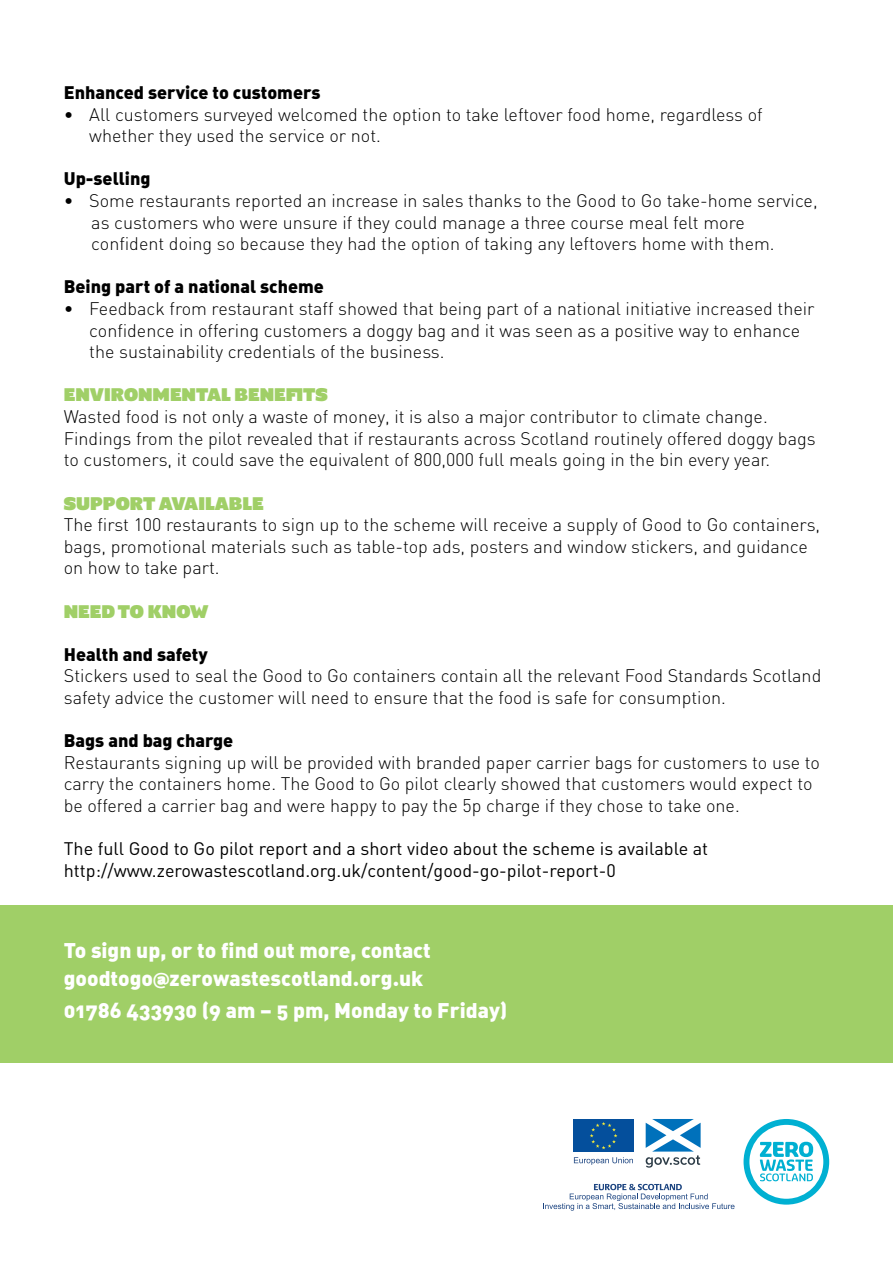
<style>
.page{position:relative;width:893px;height:1263px;background:#fff}
.page>*{position:absolute;margin:0;border:0;box-sizing:border-box;transform-origin:0 0}
.t1{font:21px/27.8px "DIN Black Alternate";color:#fff}
.t2{font:300 18px/21.6px "DIN";color:#000}
.t3{font:18px/21.6px "DIN";color:#000}
.t4{font:18px "DIN Black Alternate";color:#000}
.t5{font:18px "Shire Derbyshire";color:#a0cf67}
.s1{font-family:"Shire Shropshire"}
</style>
<div class="page">
<div style="left:0;top:906px;width:893px;height:157px;background:#a0cf67"></div>
<svg style="left:743px;top:1119px;width:86px;height:85px"></svg>
<div style="left:573px;top:1119px;width:61px;height:33px;background:#044f9c"></div>
<svg style="left:590px;top:1122px;width:27px;height:27px"></svg>
<svg style="left:574px;top:1157px;width:59px;height:8px"></svg>
<svg style="left:646px;top:1119px;width:55px;height:49px"></svg>
<svg style="left:543px;top:1184px;width:191px;height:27px"></svg>
<p class="t4" style="left:64px;top:80px;width:258px">Enhanced service to customers</p>
<p class="t2" style="left:89px;top:103px;width:675px;text-indent:-26px">• All customers surveyed welcomed the option to take leftover food home, regardless of whether they used the service or not.</p>
<p class="t4" style="left:64px;top:167px;width:88px">Up-selling</p>
<p class="t2" style="left:91px;top:190px;width:728px;text-indent:-28px">• Some restaurants reported an increase in sales thanks to the Good to Go take-home service, as customers who were unsure if they could manage a three course meal felt more confident doing so because they had the option of taking any leftovers home with them.</p>
<p class="t4" style="left:64px;top:275px;width:262px">Being part of a national scheme</p>
<p class="t2" style="left:89px;top:298px;width:727px;text-indent:-26px">• Feedback from restaurant staff showed that being part of a national initiative increased their confidence in offering customers a doggy bag and it was seen as a positive way to enhance the sustainability credentials of the business.</p>
<p class="t5" style="left:64px;top:385px;width:266px">ENVIRONMENTAL BENEFITS</p>
<p class="t2" style="left:64px;top:406px;width:753px">Wasted food is not only a waste of money, it is also a major contributor to climate change.<br>Findings from the pilot revealed that if restaurants across Scotland routinely offered doggy bags to customers, it could save the equivalent of 800,000 full meals going in the bin every year.</p>
<p class="t5" style="left:64px;top:493px;width:201px">SUPPORT AVAILABLE</p>
<p class="t2" style="left:64px;top:514px;width:758px">The first 100 restaurants to sign up to the scheme will receive a supply of Good to Go containers, bags, promotional materials such as table-top ads, posters and window stickers, and guidance on how to take part.</p>
<p class="t5" style="left:64px;top:601px;width:146px">NEED TO KNOW</p>
<p class="t4" style="left:64px;top:642px;width:145px">Health and safety</p>
<p class="t2" style="left:64px;top:665px;width:759px">Stickers used to seal the Good to Go containers contain all the relevant Food Standards Scotland safety advice the customer will need to ensure that the food is safe for consumption.</p>
<p class="t4" style="left:64px;top:728px;width:171px">Bags and bag charge</p>
<p class="t2" style="left:64px;top:751px;width:758px">Restaurants signing up will be provided with branded paper carrier bags for customers to use to carry the containers home. The Good to Go pilot clearly showed that customers would expect to be offered a carrier bag and were happy to pay the 5p charge if they chose to take one.</p>
<p class="t3" style="left:64px;top:837px;width:646px">The full Good to Go pilot report and a short video about the scheme is available at http://www.zerowastescotland.org.uk/content/good-go-pilot-report-0</p>
<p class="t1" style="left:64px;top:936px;width:369px">To sign up, or to find out more, contact goodtogo<span class="s1">@</span>zerowastescotland.org.uk</p>
<p class="t1" style="left:64px;top:996px;width:445px">01786 433930 (9 am – 5 pm, Monday to Friday)</p>
</div>
